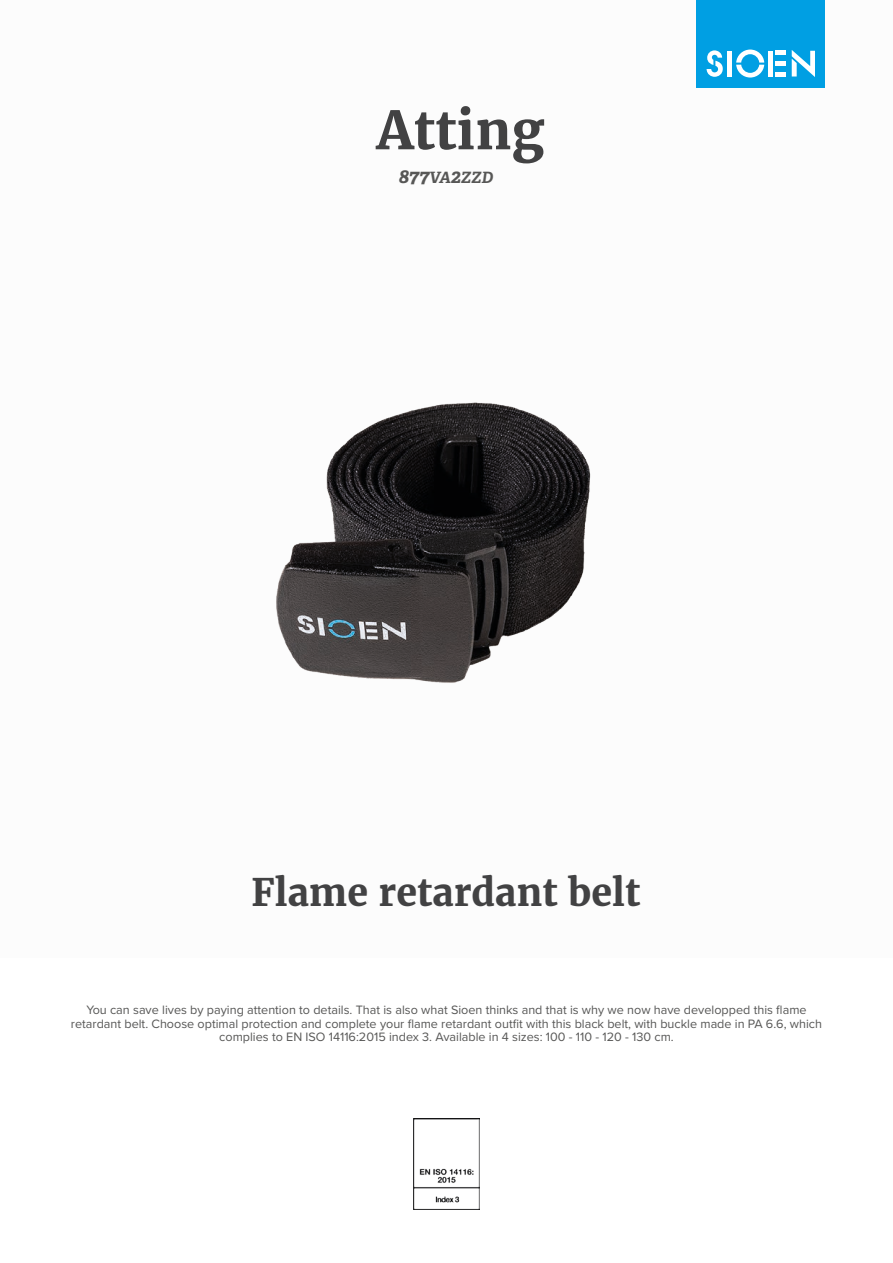
<style>
.page{position:relative;width:893px;height:1263px;background:#fff}
.page>*{position:absolute;margin:0;border:0;box-sizing:border-box;transform-origin:0 0}
.t1{font:700 52.5px "Merriweather";color:#424243}
.t2{font:700 37.5px "Merriweather";color:#424243}
.t3{font:italic 700 15.6px "Adelle";color:#575756}
.t4{font:12.6px/13.6px "Proxima Nova";color:#575756;text-align:center}
.s1{font-size:19.5px}
</style>
<div class="page">
<div style="left:697px;top:0;width:128px;height:88px;background:#009fe3"></div>
<svg style="left:707px;top:50px;width:16px;height:27px"></svg>
<svg style="left:736px;top:50px;width:28px;height:28px"></svg>
<div style="left:727px;top:51px;width:5px;height:26px;background:#fff"></div>
<div style="left:768px;top:51px;width:5px;height:26px;background:#fff"></div>
<div style="left:775px;top:72px;width:11px;height:5px;background:#fff"></div>
<div style="left:775px;top:61px;width:11px;height:5px;background:#fff"></div>
<hr style="left:775px;top:51px;width:11px;height:4px;background:#fff">
<svg style="left:792px;top:50px;width:23px;height:27px"></svg>
<img style="left:413px;top:1118px;width:67px;height:92px">
<img style="left:276px;top:402px;width:315px;height:281px">
<h1 class="t1" style="left:377px;top:95px;width:169px">Atting</h1>
<p class="t3" style="left:399px;top:168px;width:96px"><span class="s1">877</span>VA<span class="s1">2</span>ZZD</p>
<h2 class="t2" style="left:251px;top:867px;width:390px">Flame retardant belt</h2>
<p class="t4" style="left:71px;top:1002px;width:753px">You can save lives by paying attention to details. That is also what Sioen thinks and that is why we now have developped this flame retardant belt. Choose optimal protection and complete your flame retardant outfit with this black belt, with buckle made in PA 6.6, which complies to EN ISO 14116:2015 index 3. Available in 4 sizes: 100 - 110 - 120 - 130 cm.</p>
</div>
